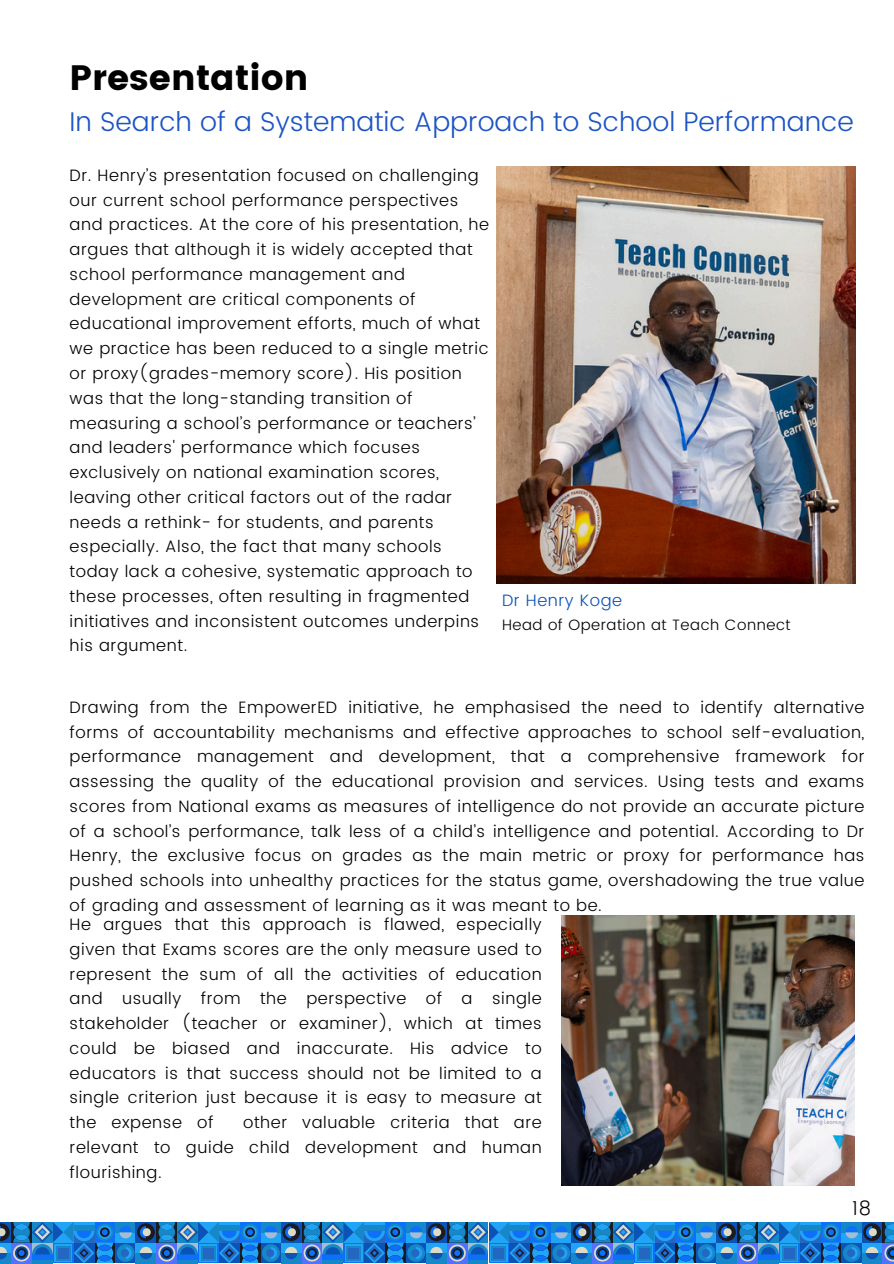
<style>
.page{position:relative;width:894px;height:1264px;background:#fff}
.page>*{position:absolute;margin:0;border:0;box-sizing:border-box;transform-origin:0 0}
.t1{font:35.25px "Poppins";color:#000}
.t2{font:300 27px "Poppins";color:#1b54c4}
.t3{font:300 19.5px "Poppins";color:#000}
.t4{font:300 16.5px/24.8px "Poppins";letter-spacing:.035em;color:#000;text-align:justify}
.t5{font:300 16.5px "Poppins";letter-spacing:.035em;color:#0b53b4}
.t6{font:300 15px "Poppins";letter-spacing:.035em;color:#000}
</style>
<div class="page">
<div style="left:116px;top:1221px;width:20px;height:20px;background:#21a3f6"></div>
<div style="left:116px;top:1221px;width:20px;height:11px;background:#1687c8"></div>
<svg style="left:119px;top:1226px;width:13px;height:12px"></svg>
<div style="left:0;top:1252px;width:11px;height:11px;background:#1687c8"></div>
<svg style="left:116px;top:1242px;width:20px;height:20px"></svg>
<div style="left:117px;top:1244px;width:17px;height:17px;background:#1687c8;border-radius:50%"></div>
<svg style="left:121px;top:1246px;width:11px;height:12px"></svg>
<div style="left:95px;top:1221px;width:20px;height:20px;background:#0c71f8"></div>
<div style="left:11px;top:1243px;width:20px;height:20px;background:#5271ff"></div>
<svg style="left:113px;top:1242px;width:2px;height:20px"></svg>
<hr style="left:32px;top:1259px;width:20px;height:4px;background:#1687c8">
<svg style="left:0;top:1221px;width:113px;height:41px;background:#2a7dc9"></svg>
<div style="left:261px;top:1221px;width:20px;height:20px;background:linear-gradient(to right,#21a3f6,#21a3f6)"></div>
<div style="left:261px;top:1221px;width:20px;height:11px;background:#1687c8"></div>
<svg style="left:265px;top:1226px;width:12px;height:12px"></svg>
<div style="left:135px;top:1243px;width:21px;height:20px;background:#21a3f6"></div>
<div style="left:135px;top:1252px;width:21px;height:11px;background:#1687c8"></div>
<svg style="left:140px;top:1246px;width:12px;height:13px"></svg>
<div style="left:261px;top:1242px;width:20px;height:20px;background:#0b53b4"></div>
<div style="left:262px;top:1244px;width:18px;height:17px;background:#1687c8;border-radius:50%"></div>
<svg style="left:266px;top:1246px;width:11px;height:12px"></svg>
<div style="left:135px;top:1222px;width:21px;height:20px;background:#0b53b4"></div>
<svg style="left:137px;top:1223px;width:18px;height:18px"></svg>
<svg style="left:140px;top:1226px;width:11px;height:12px"></svg>
<svg style="left:258px;top:1222px;width:2px;height:19px"></svg>
<div style="left:156px;top:1243px;width:21px;height:20px;background:#5271ff"></div>
<svg style="left:258px;top:1242px;width:2px;height:20px"></svg>
<div style="left:156px;top:1222px;width:21px;height:20px;background:#1b1b22"></div>
<hr style="left:177px;top:1259px;width:20px;height:4px;background:#1687c8">
<svg style="left:158px;top:1222px;width:100px;height:40px;background:#237ccc"></svg>
<svg style="left:406px;top:1232px;width:20px;height:9px"></svg>
<div style="left:406px;top:1221px;width:20px;height:11px;background:#1687c8"></div>
<svg style="left:410px;top:1226px;width:12px;height:12px"></svg>
<div style="left:281px;top:1243px;width:20px;height:20px;background:#21a3f6"></div>
<div style="left:281px;top:1252px;width:20px;height:11px;background:#1687c8"></div>
<svg style="left:285px;top:1246px;width:12px;height:13px"></svg>
<div style="left:406px;top:1242px;width:20px;height:20px;background:#0b53b4"></div>
<div style="left:407px;top:1244px;width:18px;height:17px;background:#1687c8;border-radius:50%"></div>
<svg style="left:411px;top:1247px;width:11px;height:11px"></svg>
<svg style="left:281px;top:1222px;width:20px;height:20px"></svg>
<svg style="left:282px;top:1223px;width:18px;height:18px"></svg>
<svg style="left:285px;top:1226px;width:11px;height:12px"></svg>
<svg style="left:403px;top:1222px;width:2px;height:19px"></svg>
<div style="left:301px;top:1243px;width:21px;height:20px;background:#5271ff"></div>
<svg style="left:403px;top:1242px;width:2px;height:20px"></svg>
<div style="left:301px;top:1222px;width:21px;height:20px;background:#1b1b22"></div>
<hr style="left:322px;top:1259px;width:20px;height:4px;background:#1687c8">
<svg style="left:303px;top:1222px;width:100px;height:40px;background:#237ccc"></svg>
<svg style="left:551px;top:1232px;width:20px;height:9px"></svg>
<div style="left:551px;top:1221px;width:20px;height:11px;background:#1687c8"></div>
<svg style="left:555px;top:1226px;width:12px;height:12px"></svg>
<div style="left:426px;top:1243px;width:20px;height:20px;background:#21a3f6"></div>
<div style="left:426px;top:1252px;width:20px;height:11px;background:#1687c8"></div>
<svg style="left:430px;top:1246px;width:12px;height:13px"></svg>
<svg style="left:551px;top:1242px;width:20px;height:20px"></svg>
<div style="left:552px;top:1244px;width:18px;height:17px;background:#1687c8;border-radius:50%"></div>
<svg style="left:556px;top:1247px;width:11px;height:11px"></svg>
<svg style="left:426px;top:1222px;width:20px;height:20px"></svg>
<svg style="left:427px;top:1223px;width:18px;height:18px"></svg>
<svg style="left:430px;top:1226px;width:11px;height:12px"></svg>
<div style="left:530px;top:1221px;width:20px;height:20px;background:#0c71f8"></div>
<div style="left:446px;top:1243px;width:21px;height:20px;background:#5271ff"></div>
<div style="left:530px;top:1242px;width:20px;height:20px;background:#1b1b22"></div>
<div style="left:446px;top:1222px;width:21px;height:20px;background:#1b1b22"></div>
<hr style="left:467px;top:1259px;width:21px;height:4px;background:#1687c8">
<svg style="left:448px;top:1221px;width:101px;height:41px;background:#2b7fcd"></svg>
<svg style="left:696px;top:1232px;width:20px;height:9px"></svg>
<div style="left:696px;top:1221px;width:20px;height:11px;background:#1687c8"></div>
<svg style="left:700px;top:1226px;width:12px;height:12px"></svg>
<div style="left:571px;top:1243px;width:20px;height:20px;background:#21a3f6"></div>
<div style="left:571px;top:1252px;width:20px;height:11px;background:#1687c8"></div>
<svg style="left:575px;top:1246px;width:12px;height:13px"></svg>
<svg style="left:696px;top:1242px;width:20px;height:20px"></svg>
<svg style="left:697px;top:1244px;width:18px;height:17px"></svg>
<svg style="left:701px;top:1246px;width:11px;height:12px"></svg>
<svg style="left:571px;top:1222px;width:20px;height:20px"></svg>
<svg style="left:572px;top:1223px;width:18px;height:18px"></svg>
<svg style="left:575px;top:1226px;width:11px;height:12px"></svg>
<div style="left:675px;top:1221px;width:21px;height:20px;background:#0c71f8"></div>
<div style="left:592px;top:1243px;width:20px;height:20px;background:#5271ff"></div>
<div style="left:675px;top:1242px;width:21px;height:20px;background:#1b1b22"></div>
<div style="left:592px;top:1222px;width:20px;height:20px;background:#1b1b22"></div>
<hr style="left:612px;top:1259px;width:21px;height:4px;background:#1687c8">
<svg style="left:594px;top:1221px;width:100px;height:41px;background:#287fcd"></svg>
<svg style="left:841px;top:1232px;width:20px;height:9px"></svg>
<div style="left:841px;top:1221px;width:20px;height:11px;background:#1687c8"></div>
<svg style="left:845px;top:1226px;width:12px;height:12px"></svg>
<div style="left:716px;top:1243px;width:20px;height:20px;background:#21a3f6"></div>
<div style="left:716px;top:1252px;width:20px;height:11px;background:#1687c8"></div>
<svg style="left:720px;top:1246px;width:12px;height:13px"></svg>
<svg style="left:841px;top:1242px;width:20px;height:20px"></svg>
<svg style="left:842px;top:1244px;width:18px;height:17px"></svg>
<svg style="left:846px;top:1246px;width:11px;height:12px"></svg>
<svg style="left:716px;top:1222px;width:20px;height:20px"></svg>
<svg style="left:717px;top:1223px;width:18px;height:18px"></svg>
<svg style="left:720px;top:1226px;width:11px;height:12px"></svg>
<svg style="left:839px;top:1222px;width:2px;height:19px"></svg>
<div style="left:737px;top:1243px;width:20px;height:20px;background:#5271ff"></div>
<svg style="left:839px;top:1242px;width:2px;height:20px"></svg>
<div style="left:737px;top:1222px;width:20px;height:20px;background:#1b1b22"></div>
<hr style="left:757px;top:1259px;width:21px;height:4px;background:#1687c8">
<svg style="left:739px;top:1222px;width:100px;height:40px;background:#237ccc"></svg>
<div style="left:861px;top:1243px;width:20px;height:20px;background:#21a3f6"></div>
<div style="left:861px;top:1252px;width:20px;height:11px;background:#1687c8"></div>
<svg style="left:865px;top:1246px;width:13px;height:13px"></svg>
<svg style="left:861px;top:1222px;width:20px;height:20px"></svg>
<svg style="left:862px;top:1223px;width:18px;height:18px"></svg>
<svg style="left:865px;top:1226px;width:11px;height:12px"></svg>
<div style="left:882px;top:1243px;width:11px;height:20px;background:#5271ff"></div>
<div style="left:882px;top:1222px;width:11px;height:20px;background:#1b1b22"></div>
<svg style="left:884px;top:1222px;width:9px;height:39px"></svg>
<img style="left:496px;top:167px;width:359px;height:416px">
<img style="left:561px;top:916px;width:293px;height:268px">
<h1 class="t1" style="left:70px;top:58px;width:240px">Presentation</h1>
<h2 class="t2" style="left:70px;top:106px;width:785px">In Search of a Systematic Approach to School Performance</h2>
<p class="t4" style="left:70px;top:163px;width:421px;text-align:left">Dr. Henry’s presentation focused on challenging our current school performance perspectives and practices. At the core of his presentation, he argues that although it is widely accepted that school performance management and development are critical components of educational improvement efforts, much of what we practice has been reduced to a single metric or proxy(grades-memory score). His position was that the long-standing transition of measuring a school’s performance or teachers’ and leaders' performance which focuses exclusively on national examination scores, leaving other critical factors out of the radar needs a rethink- for students, and parents especially. Also, the fact that many schools today lack a cohesive, systematic approach to these processes, often resulting in fragmented initiatives and inconsistent outcomes underpins his argument.</p>
<p class="t5" style="left:502px;top:590px;width:122px">Dr Henry Koge</p>
<p class="t6" style="left:502px;top:615px;width:290px">Head of Operation at Teach Connect</p>
<p class="t4" style="left:70px;top:694px;width:796px">Drawing from the EmpowerED initiative, he emphasised the need to identify alternative forms of accountability mechanisms and effective approaches to school self-evaluation, performance management and development, that a comprehensive framework for assessing the quality of the educational provision and services. Using tests and exams scores from National exams as measures of intelligence do not provide an accurate picture of a school’s performance, talk less of a child’s intelligence and potential. According to Dr Henry, the exclusive focus on grades as the main metric or proxy for performance has pushed schools into unhealthy practices for the status game, overshadowing the true value of grading and assessment of learning as it was meant to be.</p>
<p class="t4" style="left:70px;top:912px;width:473px">He argues that this approach is flawed, especially given that Exams scores are the only measure used to represent the sum of all the activities of education and usually from the perspective of a single stakeholder (teacher or examiner), which at times could be biased and inaccurate. His advice to educators is that success should not be limited to a single criterion just because it is easy to measure at the expense of</p>
<p class="t4" style="left:70px;top:1110px;width:473px;text-indent:173px">other valuable criteria that are relevant to guide child development and human flourishing.</p>
<p class="t3" style="left:852px;top:1196px;width:20px">18</p>
</div>
